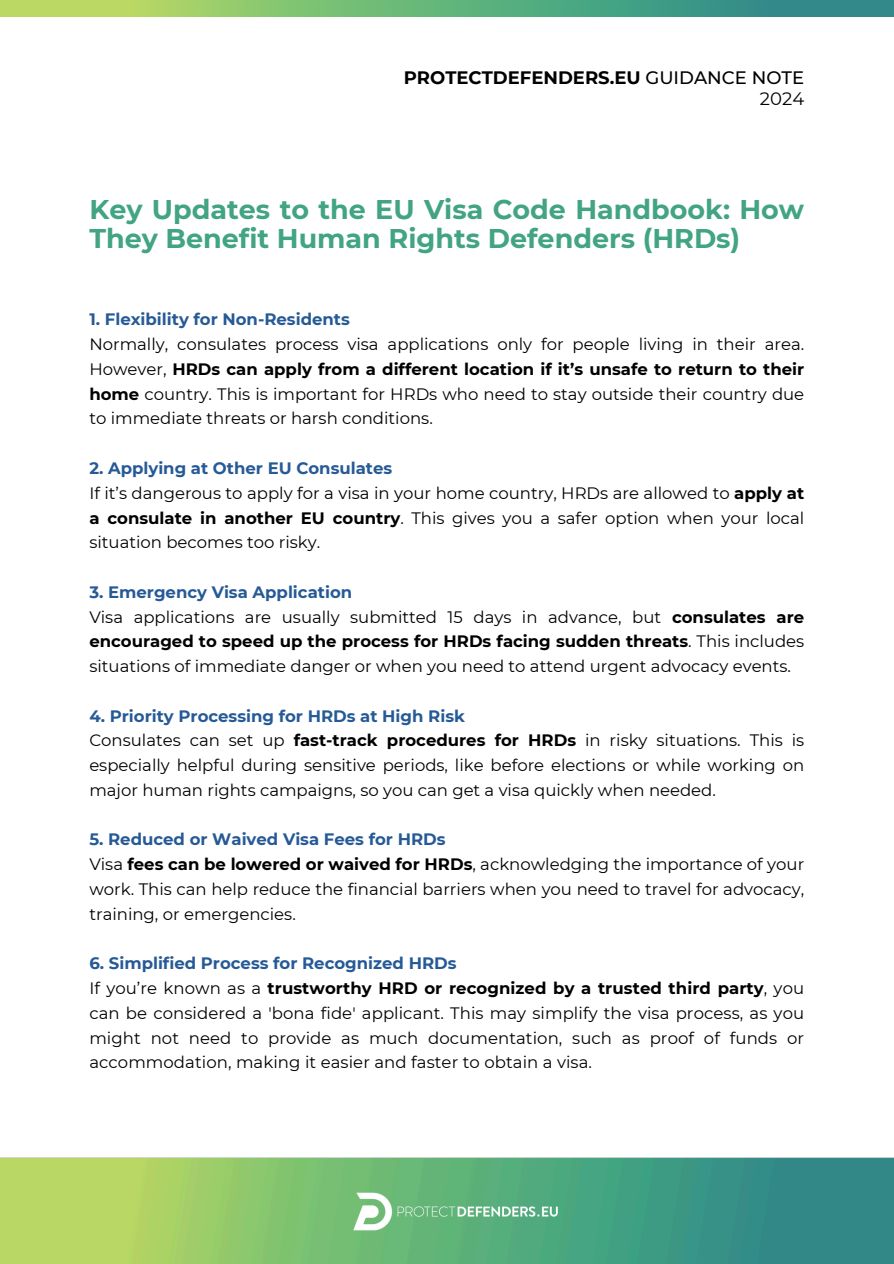
<style>
.page{position:relative;width:894px;height:1264px;background:#fff}
.page>*{position:absolute;margin:0;border:0;box-sizing:border-box;transform-origin:0 0}
.t1{font:700 27px/29.2px "Montserrat";color:#42a484}
.t2{font:700 18px/21.3px "Montserrat";color:#000;text-align:right}
.t3{font:16.5px/24.8px "Montserrat";color:#000;text-align:justify}
.t4{font:700 16.5px "Montserrat";color:#265a96}
.s1{font-weight:500}
.s2{font-weight:400}
.s3{font-weight:700}
</style>
<div class="page">
<svg style="left:0;top:0;width:893px;height:17px;background:#6cb278"></svg>
<img style="left:0;top:1157px;width:893px;height:106px">
<p class="t2" style="left:403px;top:67px;width:402px">PROTECTDEFENDERS.EU <span class="s1">GUIDANCE NOTE<br></span><span class="s2">2024</span></p>
<p class="t1" style="left:89px;top:195px;width:716px">Key Updates to the EU Visa Code Handbook: How<br>They Benefit Human Rights Defenders (HRDs)</p>
<h2 class="t4" style="left:89px;top:309px;width:262px">1. Flexibility for Non-Residents</h2>
<h1 class="t3" style="left:89px;top:332px;width:716px">Normally, consulates process visa applications only for people living in their area.<br>However, <span class="s3">HRDs can apply from a different location if it’s unsafe to return to their home</span> country. This is important for HRDs who need to stay outside their country due to immediate threats or harsh conditions.</h1>
<p class="t4" style="left:89px;top:458px;width:304px">2. Applying at Other EU Consulates</p>
<p class="t3" style="left:89px;top:480px;width:716px">If it’s dangerous to apply for a visa in your home country, HRDs are allowed to <span class="s3">apply at a consulate in another EU country</span>. This gives you a safer option when your local situation becomes too risky.</p>
<p class="t4" style="left:89px;top:582px;width:264px">3. Emergency Visa Application</p>
<p class="t3" style="left:89px;top:604px;width:716px">Visa applications are usually submitted 15 days in advance, but <span class="s3">consulates are encouraged to speed up the process for HRDs facing sudden threats</span>. This includes situations of immediate danger or when you need to attend urgent advocacy events.</p>
<p class="t4" style="left:89px;top:705px;width:377px">4. Priority Processing for HRDs at High Risk</p>
<p class="t3" style="left:89px;top:728px;width:716px">Consulates can set up <span class="s3">fast-track procedures for HRDs</span> in risky situations. This is especially helpful during sensitive periods, like before elections or while working on major human rights campaigns, so you can get a visa quickly when needed.</p>
<p class="t4" style="left:89px;top:829px;width:357px">5. Reduced or Waived Visa Fees for HRDs</p>
<p class="t3" style="left:89px;top:851px;width:716px">Visa <span class="s3">fees can be lowered or waived for HRDs</span>, acknowledging the importance of your work. This can help reduce the financial barriers when you need to travel for advocacy, training, or emergencies.</p>
<p class="t4" style="left:89px;top:953px;width:368px">6. Simplified Process for Recognized HRDs</p>
<p class="t3" style="left:89px;top:975px;width:716px">If you’re known as a <span class="s3">trustworthy HRD or recognized by a trusted third party</span>, you can be considered a 'bona fide' applicant. This may simplify the visa process, as you might not need to provide as much documentation, such as proof of funds or accommodation, making it easier and faster to obtain a visa.</p>
</div>
